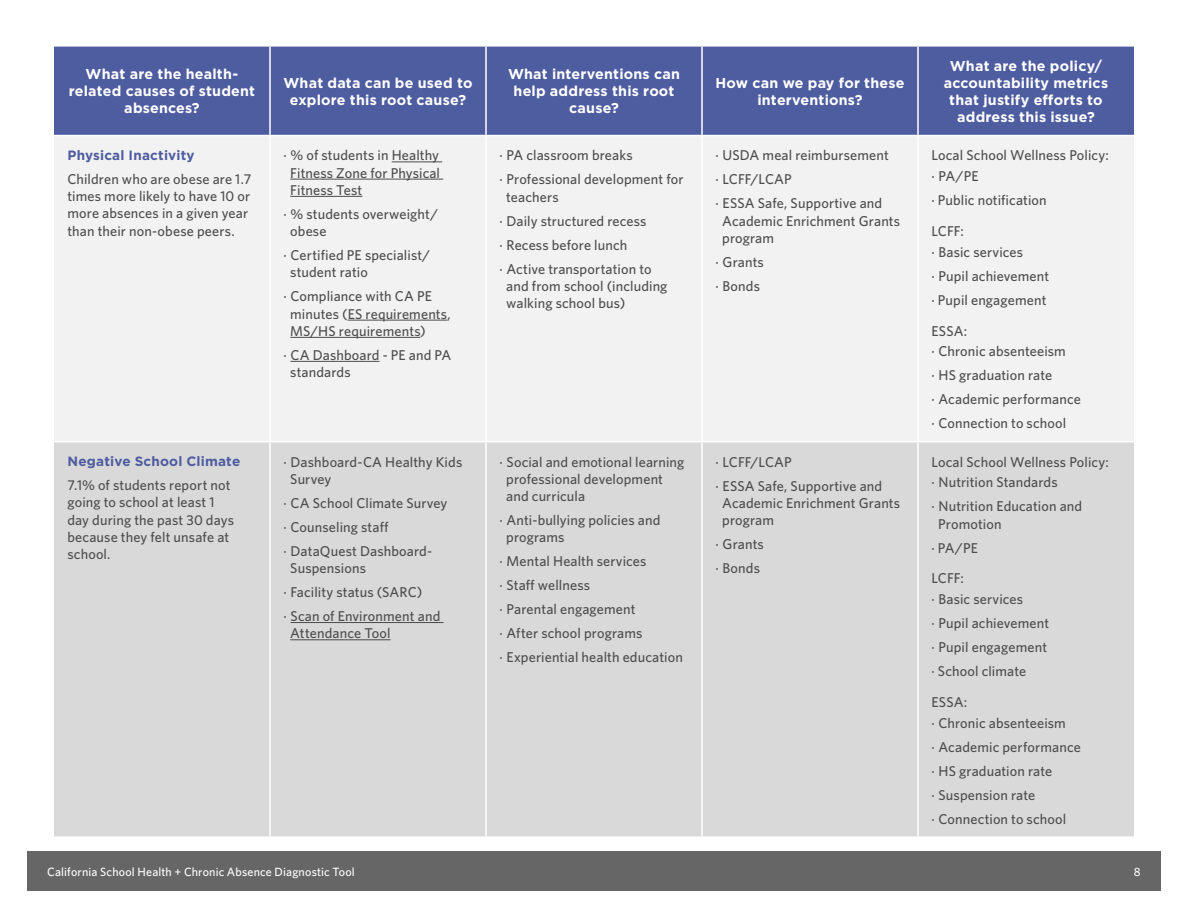
<style>
.page{position:relative;width:1188px;height:918px;background:#fff}
.page>*{position:absolute;margin:0;border:0;box-sizing:border-box;transform-origin:0 0}
.t1{font:500 14.25px/24px "Whitney";letter-spacing:.01em;color:#4d4d4d}
.t2{font:700 14.25px/17.1px "Gotham";letter-spacing:.015em;color:#fff;text-align:center}
.t3{font:700 13.5px "Gotham";letter-spacing:.015em;color:#4e5ca0}
.t4{font:500 12px "Whitney";letter-spacing:.015em;color:#fff}
</style>
<div class="page">
<div style="left:27px;top:851px;width:864px;height:40px;background:#666"></div>
<div style="left:873px;top:851px;width:288px;height:40px;background:#666"></div>
<div style="left:54px;top:47px;width:1080px;height:88px;background:#4e5ca0"></div>
<div style="left:54px;top:137px;width:1080px;height:304px;background:#f2f2f2"></div>
<div style="left:54px;top:442px;width:1080px;height:394px;background:#d9d9d9"></div>
<hr style="left:269px;top:47px;width:2px;height:88px;background:#fff">
<hr style="left:485px;top:47px;width:2px;height:88px;background:#fff">
<hr style="left:701px;top:47px;width:2px;height:88px;background:#fff">
<hr style="left:917px;top:47px;width:2px;height:88px;background:#fff">
<hr style="left:269px;top:136px;width:2px;height:305px;background:#fff">
<hr style="left:485px;top:136px;width:2px;height:305px;background:#fff">
<hr style="left:701px;top:136px;width:2px;height:305px;background:#fff">
<hr style="left:917px;top:136px;width:2px;height:305px;background:#fff">
<hr style="left:269px;top:442px;width:2px;height:394px;background:#fff">
<hr style="left:485px;top:442px;width:2px;height:394px;background:#fff">
<hr style="left:701px;top:442px;width:2px;height:394px;background:#fff">
<hr style="left:917px;top:442px;width:2px;height:394px;background:#fff">
<hr style="left:392px;top:162px;width:50px;height:1px;background:#4d4d4d">
<hr style="left:290px;top:179px;width:153px;height:1px;background:#4d4d4d">
<hr style="left:290px;top:196px;width:72px;height:1px;background:#4d4d4d">
<hr style="left:348px;top:320px;width:100px;height:1px;background:#4d4d4d">
<hr style="left:290px;top:337px;width:130px;height:1px;background:#4d4d4d">
<hr style="left:291px;top:361px;width:89px;height:1px;background:#4d4d4d">
<hr style="left:291px;top:622px;width:153px;height:1px;background:#4d4d4d">
<hr style="left:290px;top:639px;width:101px;height:1px;background:#4d4d4d">
<p class="t2" style="left:69px;top:66px;width:188px">What are the health&shy;related causes of student absences?</p>
<p class="t2" style="left:284px;top:74px;width:190px">What data can be used to explore this root cause?</p>
<p class="t2" style="left:508px;top:66px;width:173px">What interventions can help address this root cause?</p>
<p class="t2" style="left:716px;top:74px;width:191px">How can we pay for these interventions?</p>
<p class="t2" style="left:944px;top:57px;width:166px">What are the policy/ accountability metrics that justify efforts to address this issue?</p>
<p class="t3" style="left:68px;top:146px;width:129px">Physical Inactivity</p>
<p class="t1" style="left:68px;top:170px;width:185px;line-height:17.2px">Children who are obese are 1.7 times more likely to have 10 or more absences in a given year than their non-obese peers.</p>
<p class="t1" style="left:290px;top:147px;width:151px;line-height:17.2px;text-align:justify;text-indent:-7px">· % of students in Healthy Fitness Zone for Physical Fitness Test</p>
<p class="t1" style="left:290px;top:205px;width:149px;line-height:17.2px;text-indent:-7px">· % students overweight/ obese</p>
<p class="t1" style="left:290px;top:246px;width:142px;line-height:17.2px;text-indent:-7px">· Certified PE specialist/ student ratio</p>
<p class="t1" style="left:290px;top:288px;width:162px;line-height:17.2px;text-indent:-7px">· Compliance with CA PE minutes (ES requirements,<br>MS/HS requirements)</p>
<p class="t1" style="left:290px;top:346px;width:163px;line-height:17.2px;text-indent:-7px">· CA Dashboard - PE and PA standards</p>
<p class="t1" style="left:500px;top:143px;width:186px">· PA classroom breaks<br>· Professional development for</p>
<p class="t1" style="left:500px;top:185px;width:154px;text-indent:7px">teachers<br>· Daily structured recess · Recess before lunch<br>· Active transportation to</p>
<p class="t1" style="left:506px;top:277px;width:163px;line-height:17.2px">and from school (including walking school bus)</p>
<p class="t1" style="left:716px;top:143px;width:175px">· USDA meal reimbursement · LCFF/LCAP<br>· ESSA Safe, Supportive and</p>
<p class="t1" style="left:722px;top:212px;width:179px;line-height:17.2px">Academic Enrichment Grants program</p>
<p class="t1" style="left:716px;top:250px;width:50px">· Grants · Bonds</p>
<p class="t1" style="left:932px;top:145px;width:179px;line-height:20.7px">Local School Wellness Policy: · PA/PE</p>
<p class="t1" style="left:932px;top:185px;width:117px;line-height:30.8px">· Public notification<br>LCFF:</p>
<p class="t1" style="left:932px;top:240px;width:119px">· Basic services<br>· Pupil achievement · Pupil engagement</p>
<p class="t1" style="left:932px;top:320px;width:136px;line-height:20.7px">ESSA:<br>· Chronic absenteeism</p>
<p class="t1" style="left:932px;top:363px;width:151px">· HS graduation rate<br>· Academic performance · Connection to school</p>
<p class="t3" style="left:68px;top:452px;width:174px">Negative School Climate</p>
<p class="t1" style="left:68px;top:476px;width:168px;line-height:17.2px">7.1% of students report not going to school at least 1 day during the past 30 days because they felt unsafe at school.</p>
<p class="t1" style="left:290px;top:453px;width:174px;line-height:17.2px;text-indent:-7px">· Dashboard-CA Healthy Kids<br>Survey</p>
<p class="t1" style="left:283px;top:491px;width:165px">· CA School Climate Survey · Counseling staff<br>· DataQuest Dashboard-</p>
<p class="t1" style="left:283px;top:556px;width:158px;text-indent:7px">Suspensions<br>· Facility status (SARC)<br>· Scan of Environment and</p>
<p class="t1" style="left:290px;top:621px;width:102px">Attendance Tool</p>
<p class="t1" style="left:506px;top:453px;width:180px;line-height:17.2px;text-indent:-7px">· Social and emotional learning professional development and curricula</p>
<p class="t1" style="left:506px;top:511px;width:156px;line-height:17.2px;text-indent:-7px">· Anti-bullying policies and programs</p>
<p class="t1" style="left:500px;top:549px;width:185px">· Mental Health services<br>· Staff wellness<br>· Parental engagement<br>· After school programs<br>· Experiential health education</p>
<p class="t1" style="left:716px;top:449px;width:168px">· LCFF/LCAP<br>· ESSA Safe, Supportive and</p>
<p class="t1" style="left:722px;top:494px;width:179px;line-height:17.2px">Academic Enrichment Grants program</p>
<p class="t1" style="left:716px;top:532px;width:50px">· Grants · Bonds</p>
<p class="t1" style="left:932px;top:451px;width:179px;line-height:20.7px">Local School Wellness Policy: · Nutrition Standards</p>
<p class="t1" style="left:938px;top:498px;width:146px;line-height:17.2px;text-indent:-7px">· Nutrition Education and<br>Promotion</p>
<p class="t1" style="left:932px;top:532px;width:48px;line-height:30.8px">· PA/PE<br>LCFF:</p>
<p class="t1" style="left:932px;top:587px;width:119px">· Basic services<br>· Pupil achievement · Pupil engagement · School climate</p>
<p class="t1" style="left:932px;top:691px;width:136px;line-height:20.7px">ESSA:<br>· Chronic absenteeism</p>
<p class="t1" style="left:932px;top:734px;width:151px">· Academic performance · HS graduation rate<br>· Suspension rate<br>· Connection to school</p>
<p class="t4" style="left:47px;top:864px;width:309px">California School Health + Chronic Absence Diagnostic Tool</p>
<p class="t4" style="left:1134px;top:864px;width:8px">8</p>
</div>
